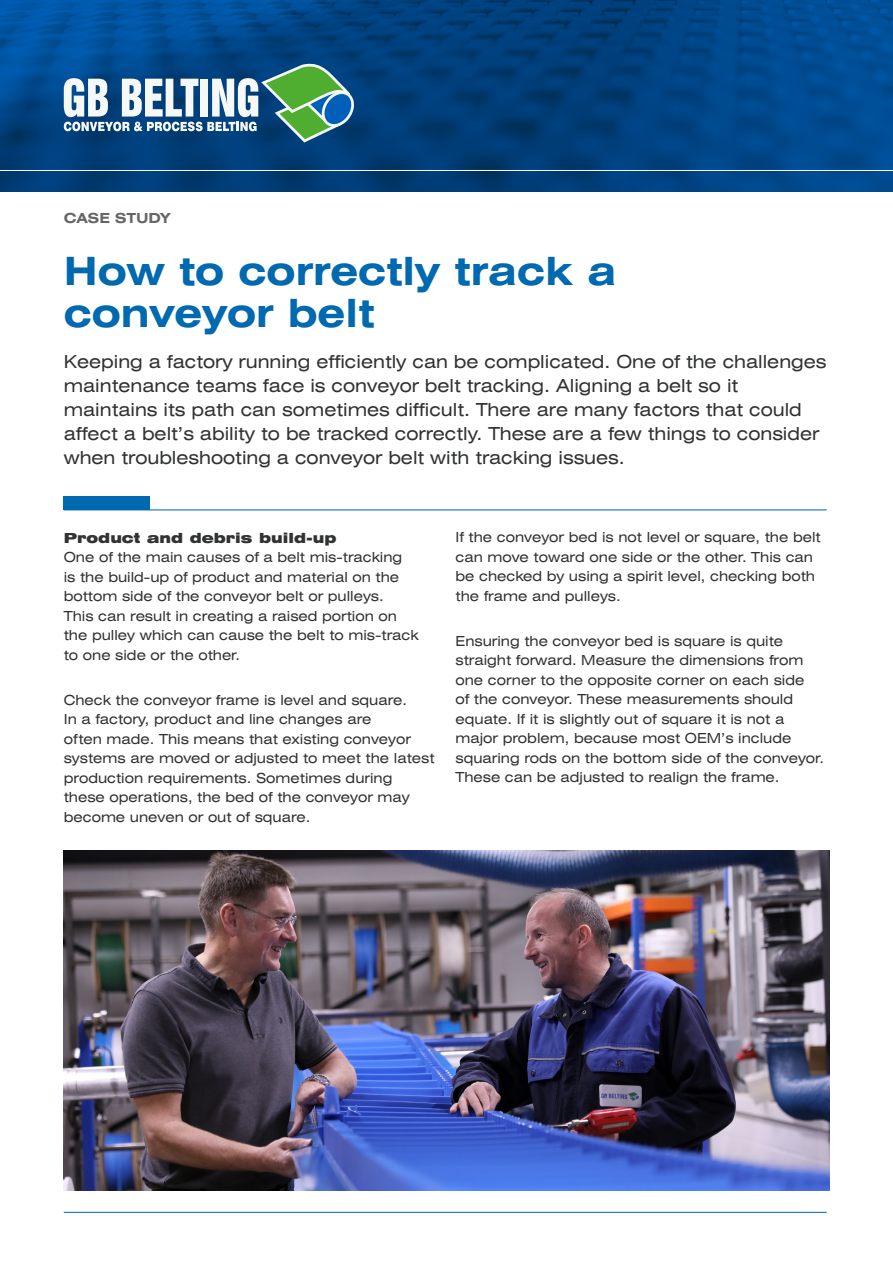
<style>
.page{position:relative;width:893px;height:1263px;background:#fff}
.page>*{position:absolute;margin:0;border:0;box-sizing:border-box;transform-origin:0 0}
.CCT_Body_Copy_9_5pt{font:700 expanded 39px/42px "Swiss 721 BT";color:#0169b0}
.GBB_Lead_Para{font:expanded 18px/24px "Swiss 721 BT";color:#313232}
.GBB_Lead_Para-2{font:expanded 13.8px/19.5px "Swiss 721 BT";color:#313232}
.t1{font:700 expanded 13.8px "Swiss 721 BT";color:#666}
.s1{font-weight:900}
</style>
<div class="page">
<svg style="left:0;top:0;width:893px;height:191px;background:#004383"></svg>
<svg style="left:64px;top:60px;width:301px;height:84px"></svg>
<hr style="left:0;top:170px;width:893px;height:1px;background:#fff">
<hr style="left:64px;top:1212px;width:763px;height:1px;background:#005fb9">
<img style="left:64px;top:850px;width:765px;height:341px">
<hr style="left:64px;top:509px;width:763px;height:1px;background:#005fb9">
<div style="left:64px;top:496px;width:86px;height:13px;background:#0169b0"></div>
<p class="t1" style="left:64px;top:210px;width:108px">CASE STUDY</p>
<p class="CCT_Body_Copy_9_5pt" style="left:64px;top:250px;width:554px">How to correctly track a conveyor belt</p>
<p class="GBB_Lead_Para" style="left:64px;top:349px;width:764px">Keeping a factory running efficiently can be complicated. One of the challenges maintenance teams face is conveyor belt tracking. Aligning a belt so it maintains its path can sometimes difficult. There are many factors that could affect a belt’s ability to be tracked correctly. These are a few things to consider when troubleshooting a conveyor belt with tracking issues.</p>
<p class="GBB_Lead_Para-2" style="left:64px;top:528px;width:356px"><span class="s1">Product and debris build-up<br></span>One of the main causes of a belt mis-tracking<br>is the build-up of product and material on the bottom side of the conveyor belt or pulleys.<br>This can result in creating a raised portion on the pulley which can cause the belt to mis-track to one side or the other.</p>
<p class="GBB_Lead_Para-2" style="left:64px;top:690px;width:372px">Check the conveyor frame is level and square.<br>In a factory, product and line changes are<br>often made. This means that existing conveyor systems are moved or adjusted to meet the latest production requirements. Sometimes during these operations, the bed of the conveyor may become uneven or out of square.</p>
<p class="GBB_Lead_Para-2" style="left:455px;top:527px;width:367px">If the conveyor bed is not level or square, the belt can move toward one side or the other. This can be checked by using a spirit level, checking both the frame and pulleys.</p>
<p class="GBB_Lead_Para-2" style="left:455px;top:631px;width:370px">Ensuring the conveyor bed is square is quite straight forward. Measure the dimensions from one corner to the opposite corner on each side<br>of the conveyor. These measurements should equate. If it is slightly out of square it is not a major problem, because most OEM’s include squaring rods on the bottom side of the conveyor.<br>These can be adjusted to realign the frame.</p>
</div>
